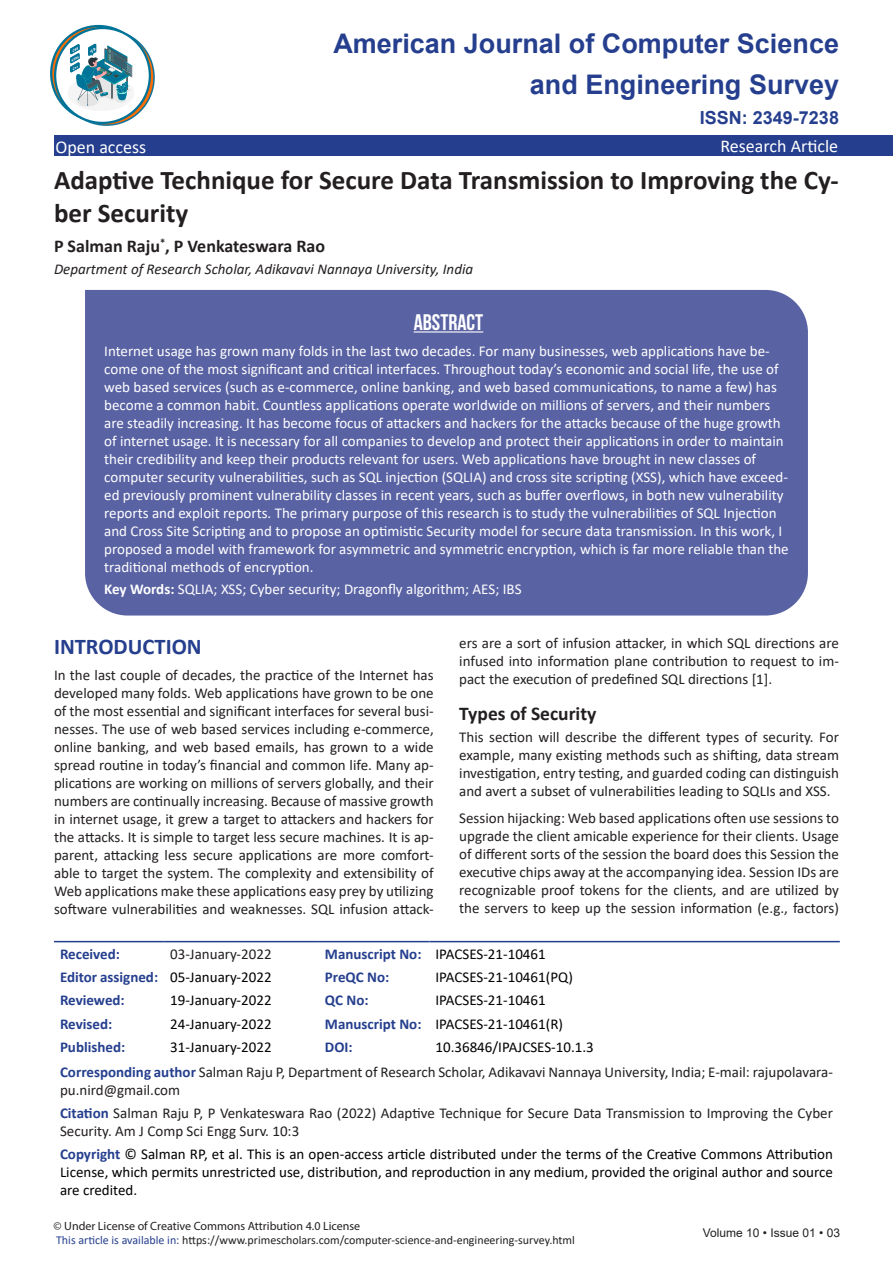
<style>
.page{position:relative;width:893px;height:1263px;background:#fff}
.page>*{position:absolute;margin:0;border:0;box-sizing:border-box;transform-origin:0 0}
.t1{font:700 27px/32.4px "Calibri";color:#231f20}
.t2{font:700 27px/41px "Arial";color:#253f8e;text-align:right}
.t3{font:700 22.5px "Calibri";color:#253f8e}
.t4{font:700 22.5px "Bebas Neue";color:#fff}
.t5{font:700 19.5px "Calibri";color:#231f20}
.t6{font:700 18px "Calibri";color:#231f20}
.t7{font:18px "Calibri";color:#fff}
.t8{font:700 18px "Arial";color:#253f8e}
.t9{font:15px/18px "Calibri";color:#231f20;text-align:justify}
.t10{font:15px/18px "Calibri";color:#fff}
.t11{font:15px/18px "Calibri";color:#000;text-align:justify}
.t12{font:700 15px "Calibri";color:#253f8e}
.t13{font:italic 15px "Calibri";color:#231f20}
.t14{font:12px "Calibri";color:#231f20}
.t15{font:12px "Myriad Pro";color:#231f20}
.t16{font:12px "Arial";color:#231f20}
.s1{font-weight:700}
.s2{font-weight:700;color:#253f8e}
.s3{font-weight:400;color:#000}
.s4{color:#253f8e}
</style>
<div class="page">
<div style="left:54px;top:135px;width:839px;height:21px;background:#253f8e"></div>
<hr style="left:54px;top:941px;width:110px;height:1px;background:#253f8e">
<hr style="left:164px;top:941px;width:155px;height:1px;background:#253f8e">
<hr style="left:319px;top:941px;width:110px;height:1px;background:#253f8e">
<hr style="left:429px;top:941px;width:411px;height:1px;background:#253f8e">
<svg style="left:51px;top:26px;width:95px;height:95px"></svg>
<svg style="left:59px;top:30px;width:95px;height:95px"></svg>
<svg style="left:55px;top:28px;width:95px;height:95px"></svg>
<div style="left:54px;top:27px;width:97px;height:97px;border:2px solid #007398;border-radius:50%"></div>
<svg style="left:64px;top:44px;width:73px;height:69px"></svg>
<div style="left:85px;top:290px;width:723px;height:325px;background:#5962a3"></div>
<hr style="left:414px;top:331px;width:69px;height:2px;background:#fff">
<h1 class="t2" style="left:333px;top:23px;width:507px">American Journal of Computer Science and Engineering Survey</h1>
<p class="t8" style="left:700px;top:105px;width:141px">ISSN: 2349-7238</p>
<p class="t7" style="left:55px;top:134px;width:92px">Open access</p>
<p class="t7" style="left:720px;top:134px;width:119px">Research Article</p>
<p class="t1" style="left:54px;top:164px;width:786px">Adaptive Technique for Secure Data Transmission to Improving the Cy&shy;ber Security</p>
<p class="t6" style="left:54px;top:233px;width:273px">P Salman Raju<sup>*</sup>, P Venkateswara Rao</p>
<p class="t13" style="left:54px;top:258px;width:421px">Department of Research Scholar, Adikavavi Nannaya University, India</p>
<p class="t4" style="left:414px;top:309px;width:71px">ABSTRACT</p>
<p class="t10" style="left:104px;top:342px;width:686px">Internet usage has grown many folds in the last two decades. For many businesses, web applications have be&shy;come one of the most significant and critical interfaces. Throughout today’s economic and social life, the use of web based services (such as e-commerce, online banking, and web based communications, to name a few) has become a common habit. Countless applications operate worldwide on millions of servers, and their numbers are steadily increasing. It has become focus of attackers and hackers for the attacks because of the huge growth of internet usage. It is necessary for all companies to develop and protect their applications in order to maintain their credibility and keep their products relevant for users. Web applications have brought in new classes of computer security vulnerabilities, such as SQL injection (SQLIA) and cross site scripting (XSS), which have exceed&shy;ed previously prominent vulnerability classes in recent years, such as buffer overflows, in both new vulnerability reports and exploit reports. The primary purpose of this research is to study the vulnerabilities of SQL Injection and Cross Site Scripting and to propose an optimistic Security model for secure data transmission. In this work, I proposed a model with framework for asymmetric and symmetric encryption, which is far more reliable than the traditional methods of encryption.</p>
<p class="t10" style="left:104px;top:580px;width:419px"><span class="s1">Key Words:</span> SQLIA; XSS; Cyber security; Dragonfly algorithm; AES; IBS</p>
<p class="t3" style="left:54px;top:630px;width:149px">INTRODUCTION</p>
<p class="t9" style="left:54px;top:666px;width:381px">In the last couple of decades, the practice of the Internet has developed many folds. Web applications have grown to be one of the most essential and significant interfaces for several busi&shy;nesses. The use of web based services including e-commerce, online banking, and web based emails, has grown to a wide spread routine in today’s financial and common life. Many ap&shy;plications are working on millions of servers globally, and their numbers are continually increasing. Because of massive growth in internet usage, it grew a target to attackers and hackers for the attacks. It is simple to target less secure machines. It is ap&shy;parent, attacking less secure applications are more comfort&shy;able to target the system. The complexity and extensibility of Web applications make these applications easy prey by utilizing software vulnerabilities and weaknesses. SQL infusion attack-</p>
<p class="t9" style="left:459px;top:634px;width:381px">ers are a sort of infusion attacker, in which SQL directions are infused into information plane contribution to request to im&shy;pact the execution of predefined SQL directions [1].</p>
<p class="t5" style="left:459px;top:700px;width:139px">Types of Security</p>
<p class="t9" style="left:459px;top:728px;width:381px">This section will describe the different types of security. For example, many existing methods such as shifting, data stream investigation, entry testing, and guarded coding can distinguish and avert a subset of vulnerabilities leading to SQLIs and XSS.</p>
<p class="t9" style="left:459px;top:809px;width:381px">Session hijacking: Web based applications often use sessions to upgrade the client amicable experience for their clients. Usage of different sorts of the session the board does this Session the executive chips away at the accompanying idea. Session IDs are recognizable proof tokens for the clients, and are utilized by the servers to keep up the session information (e.g., factors)</p>
<p class="t12" style="left:60px;top:943px;width:61px">Received:</p>
<p class="t9" style="left:170px;top:944px;width:103px">03-January-2022</p>
<p class="t11" style="left:325px;top:944px;width:222px"><span class="s2">Manuscript No:</span> IPACSES-21-10461</p>
<p class="t12" style="left:60px;top:966px;width:213px">Editor assigned: <span class="s3">05-January-2022</span></p>
<p class="t12" style="left:325px;top:966px;width:66px">PreQC No:</p>
<p class="t11" style="left:435px;top:968px;width:139px">IPACSES-21-10461(PQ)</p>
<p class="t12" style="left:60px;top:990px;width:66px">Reviewed:</p>
<p class="t11" style="left:170px;top:991px;width:103px">19-January-2022</p>
<p class="t12" style="left:325px;top:990px;width:45px">QC No:</p>
<p class="t11" style="left:435px;top:991px;width:112px">IPACSES-21-10461</p>
<p class="t12" style="left:60px;top:1013px;width:54px">Revised:</p>
<p class="t11" style="left:170px;top:1014px;width:103px">24-January-2022</p>
<p class="t11" style="left:325px;top:1014px;width:240px"><span class="s2">Manuscript No:</span> IPACSES-21-10461(R)</p>
<p class="t12" style="left:60px;top:1036px;width:67px">Published:</p>
<p class="t11" style="left:170px;top:1037px;width:103px">31-January-2022</p>
<p class="t12" style="left:325px;top:1036px;width:29px">DOI:</p>
<p class="t11" style="left:435px;top:1037px;width:160px">10.36846/IPAJCSES-10.1.3</p>
<p class="t9" style="left:60px;top:1062px;width:774px"><span class="s2">Corresponding author</span> Salman Raju P, Department of Research Scholar, Adikavavi Nannaya University, India; E-mail: rajupolavara&shy;pu.nird@gmail.com</p>
<p class="t9" style="left:60px;top:1104px;width:774px"><span class="s2">Citation</span> Salman Raju P, P Venkateswara Rao (2022) Adaptive Technique for Secure Data Transmission to Improving the Cyber<br>Security. Am J Comp Sci Engg Surv. 10:3</p>
<p class="t11" style="left:60px;top:1145px;width:774px"><span class="s2">Copyright</span> © Salman RP, et al. This is an open-access article distributed under the terms of the Creative Commons Attribution License, which permits unrestricted use, distribution, and reproduction in any medium, provided the original author and source are credited.</p>
<p class="t15" style="left:54px;top:1218px;width:308px">© Under License of Creative Commons Attribution 4.0 License</p>
<p class="t14" style="left:56px;top:1232px;width:520px"><span class="s4">This article is available in:</span> https://www.primescholars.com/computer-science-and-engineering-survey.html</p>
<p class="t16" style="left:703px;top:1224px;width:139px">Volume 10 • Issue 01 • 03</p>
</div>
